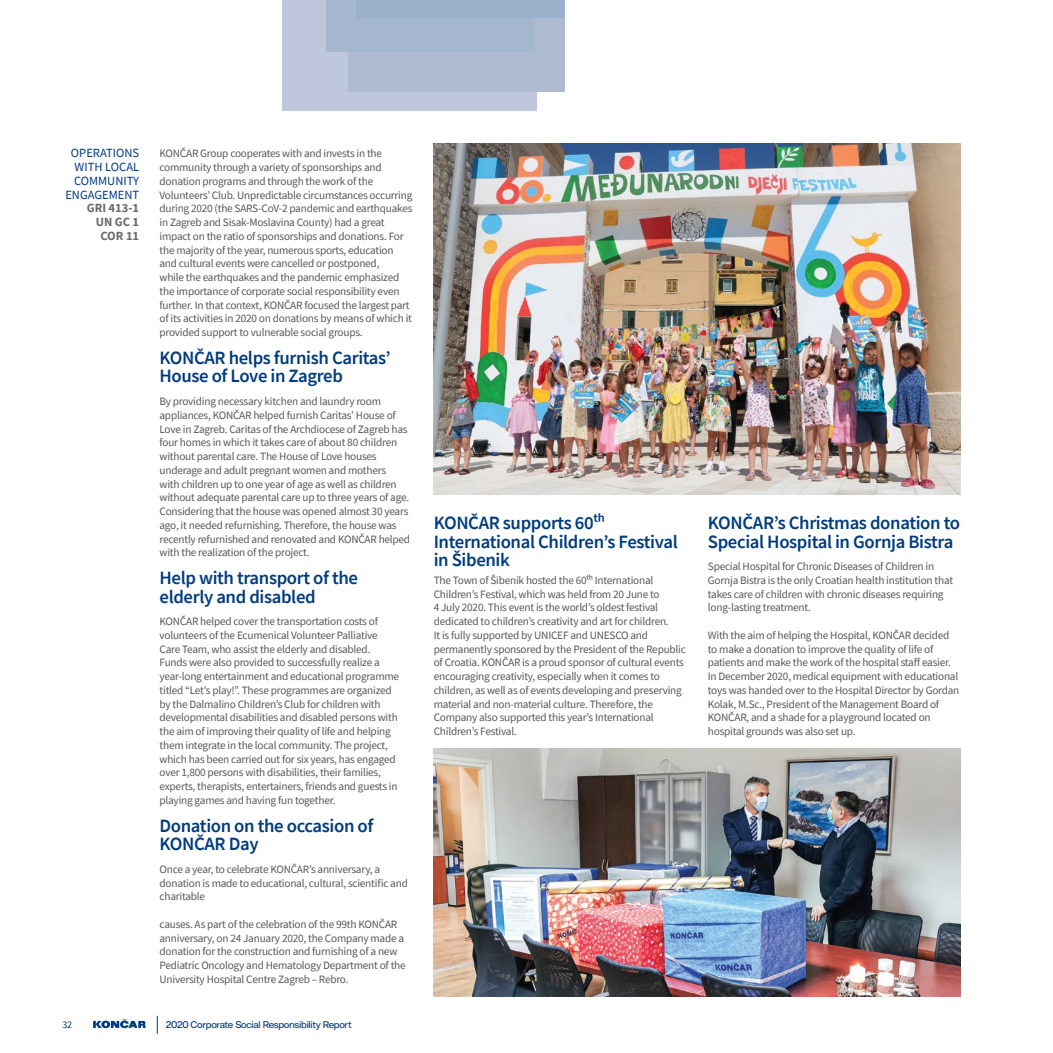
<style>
.page{position:relative;width:1053px;height:1053px;background:#fff}
.page>*{position:absolute;margin:0;border:0;box-sizing:border-box;transform-origin:0 0}
.t1{font:600 18.75px/18.8px "Source Sans Pro";letter-spacing:-.02em;color:#003c7d}
.t2{font:12.5px/13.8px "Source Sans Pro";color:#003c7d;text-align:right}
.t3{font:700 12.5px/13.8px "Source Sans Pro";color:#6b6b6a;text-align:right}
.t4{font:11.25px/13.8px "Source Sans Pro";letter-spacing:-.02em;color:#575756}
.t5{font:500 10px "Hando";letter-spacing:-.03em;color:#003c7d}
.t6{font:10px "Source Sans Pro";color:#003c7d}
</style>
<div class="page">
<svg style="left:157px;top:1015px;width:1px;height:18px"></svg>
<svg style="left:93px;top:1019px;width:53px;height:9px"></svg>
<div style="left:282px;top:0;width:254px;height:110px;background:#bfc7dc"></div>
<div style="left:349px;top:0;width:216px;height:92px;background:#aebbd3"></div>
<div style="left:326px;top:0;width:208px;height:52px;background:#a5b6cf"></div>
<div style="left:356px;top:0;width:209px;height:17px;background:#9ab1cb"></div>
<img style="left:433px;top:144px;width:527px;height:351px">
<img style="left:433px;top:749px;width:527px;height:247px">
<p class="t2" style="left:65px;top:146px;width:75px">OPERATIONS<br>WITH LOCAL<br>COMMUNITY<br>ENGAGEMENT</p>
<p class="t3" style="left:87px;top:201px;width:54px">GRI 413-1<br>UN GC 1<br>COR 11</p>
<p class="t4" style="left:159px;top:147px;width:254px">KONČAR Group cooperates with and invests in the community through a variety of sponsorships and donation programs and through the work of the Volunteers’ Club. Unpredictable circumstances occurring during 2020 (the SARS-CoV-2 pandemic and earthquakes in Zagreb and Sisak-Moslavina County) had a great impact on the ratio of sponsorships and donations. For the majority of the year, numerous sports, education and cultural events were cancelled or postponed,<br>while the earthquakes and the pandemic emphasized the importance of corporate social responsibility even further. In that context, KONČAR focused the largest part of its activities in 2020 on donations by means of which it provided support to vulnerable social groups.</p>
<h1 class="t1" style="left:159px;top:348px;width:233px">KONČAR helps furnish Caritas’<br>House of Love in Zagreb</h1>
<p class="t4" style="left:159px;top:394px;width:252px">By providing necessary kitchen and laundry room appliances, KONČAR helped furnish Caritas’ House of Love in Zagreb. Caritas of the Archdiocese of Zagreb has four homes in which it takes care of about 80 children without parental care. The House of Love houses underage and adult pregnant women and mothers<br>with children up to one year of age as well as children without adequate parental care up to three years of age.<br>Considering that the house was opened almost 30 years ago, it needed refurnishing. Therefore, the house was recently refurnished and renovated and KONČAR helped with the realization of the project.</p>
<h1 class="t1" style="left:159px;top:568px;width:200px">Help with transport of the elderly and disabled</h1>
<p class="t4" style="left:159px;top:614px;width:241px">KONČAR helped cover the transportation costs of volunteers of the Ecumenical Volunteer Palliative Care Team, who assist the elderly and disabled.<br>Funds were also provided to successfully realize a year-long entertainment and educational programme titled “Let’s play!”. These programmes are organized by the Dalmalino Children’s Club for children with developmental disabilities and disabled persons with the aim of improving their quality of life and helping them integrate in the local community. The project, which has been carried out for six years, has engaged over 1,800 persons with disabilities, their families, experts, therapists, entertainers, friends and guests in playing games and having fun together.</p>
<h1 class="t1" style="left:159px;top:815px;width:215px">Donation on the occasion of<br>KONČAR Day</h1>
<p class="t4" style="left:159px;top:862px;width:250px">Once a year, to celebrate KONČAR’s anniversary, a donation is made to educational, cultural, scientific and charitable</p>
<p class="t4" style="left:159px;top:917px;width:248px">causes. As part of the celebration of the 99th KONČAR anniversary, on 24 January 2020, the Company made a donation for the construction and furnishing of a new Pediatric Oncology and Hematology Department of the University Hospital Centre Zagreb – Rebro.</p>
<p class="t6" style="left:63px;top:1018px;width:11px">32</p>
<p class="t5" style="left:166px;top:1018px;width:187px">2020 Corporate Social Responsibility Report</p>
<h1 class="t1" style="left:433px;top:513px;width:245px">KONČAR supports 60th<br>International Children’s Festival in Šibenik</h1>
<p class="t4" style="left:433px;top:573px;width:254px">The Town of Šibenik hosted the 60th International Children’s Festival, which was held from 20 June to<br>4 July 2020. This event is the world’s oldest festival dedicated to children’s creativity and art for children.<br>It is fully supported by UNICEF and UNESCO and permanently sponsored by the President of the Republic of Croatia. KONČAR is a proud sponsor of cultural events encouraging creativity, especially when it comes to children, as well as of events developing and preserving material and non-material culture. Therefore, the Company also supported this year’s International Children’s Festival.</p>
<h1 class="t1" style="left:707px;top:513px;width:254px">KONČAR’s Christmas donation to<br>Special Hospital in Gornja Bistra</h1>
<p class="t4" style="left:707px;top:559px;width:247px">Special Hospital for Chronic Diseases of Children in Gornja Bistra is the only Croatian health institution that takes care of children with chronic diseases requiring long-lasting treatment.</p>
<p class="t4" style="left:707px;top:628px;width:253px">With the aim of helping the Hospital, KONČAR decided to make a donation to improve the quality of life of patients and make the work of the hospital staff easier.<br>In December 2020, medical equipment with educational toys was handed over to the Hospital Director by Gordan Kolak, M.Sc., President of the Management Board of KONČAR, and a shade for a playground located on hospital grounds was also set up.</p>
</div>
